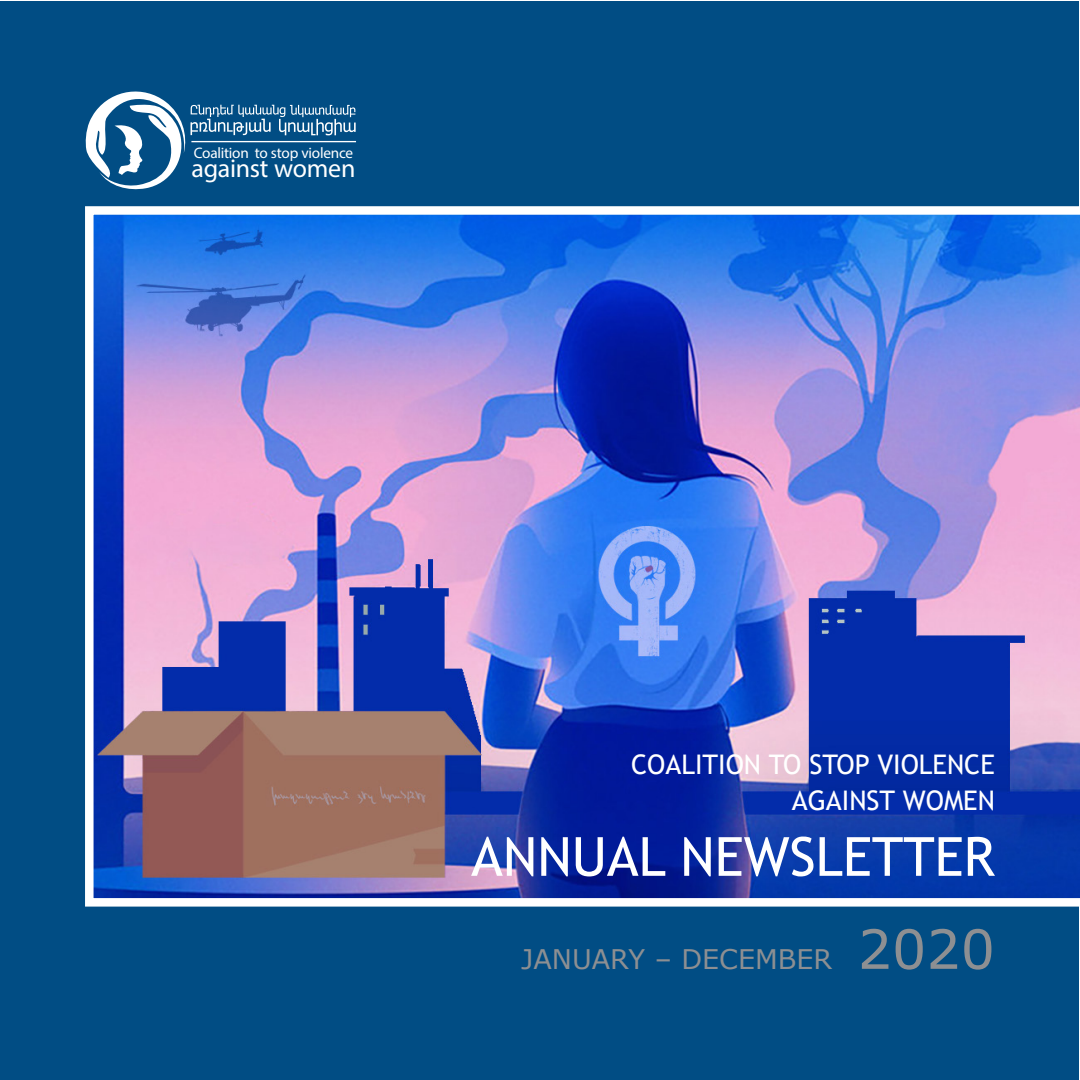
<style>
.page{position:relative;width:1080px;height:1080px;background:#fff}
.page>*{position:absolute;margin:0;border:0;box-sizing:border-box;transform-origin:0 0}
.t1{font:54px "Trebuchet MS";color:#fff}
.t2{font:27px "Trebuchet MS";color:#fff}
.t3{font:27px "Verdana";color:#8d8f92}
.t4{font:25.95px "Myriad Pro";letter-spacing:-.01em;color:#fff}
.t5{font:15.3px "Myriad Pro";letter-spacing:-.015em;color:#fff}
.s1{font-size:54px}
</style>
<div class="page">
<div style="left:1px;top:1px;width:1078px;height:1078px;background:#014d84"></div>
<img style="left:85px;top:206px;width:995px;height:701px">
<svg style="left:85px;top:91px;width:271px;height:99px"></svg>
<hr style="left:191px;top:141px;width:165px;height:1px;background:#fff">
<p class="t5" style="left:194px;top:144px;width:161px">Coalition to stop violence</p>
<p class="t4" style="left:191px;top:153px;width:166px">against women</p>
<p class="t2" style="left:631px;top:747px;width:365px">COALITION TO STOP VIOLENCE</p>
<p class="t2" style="left:792px;top:783px;width:205px">AGAINST WOMEN</p>
<p class="t1" style="left:471px;top:823px;width:525px">ANNUAL NEWSLETTER</p>
<p class="t3" style="left:521px;top:940px;width:475px">JANUARY – DECEMBER <span class="s1">2020</span></p>
</div>
